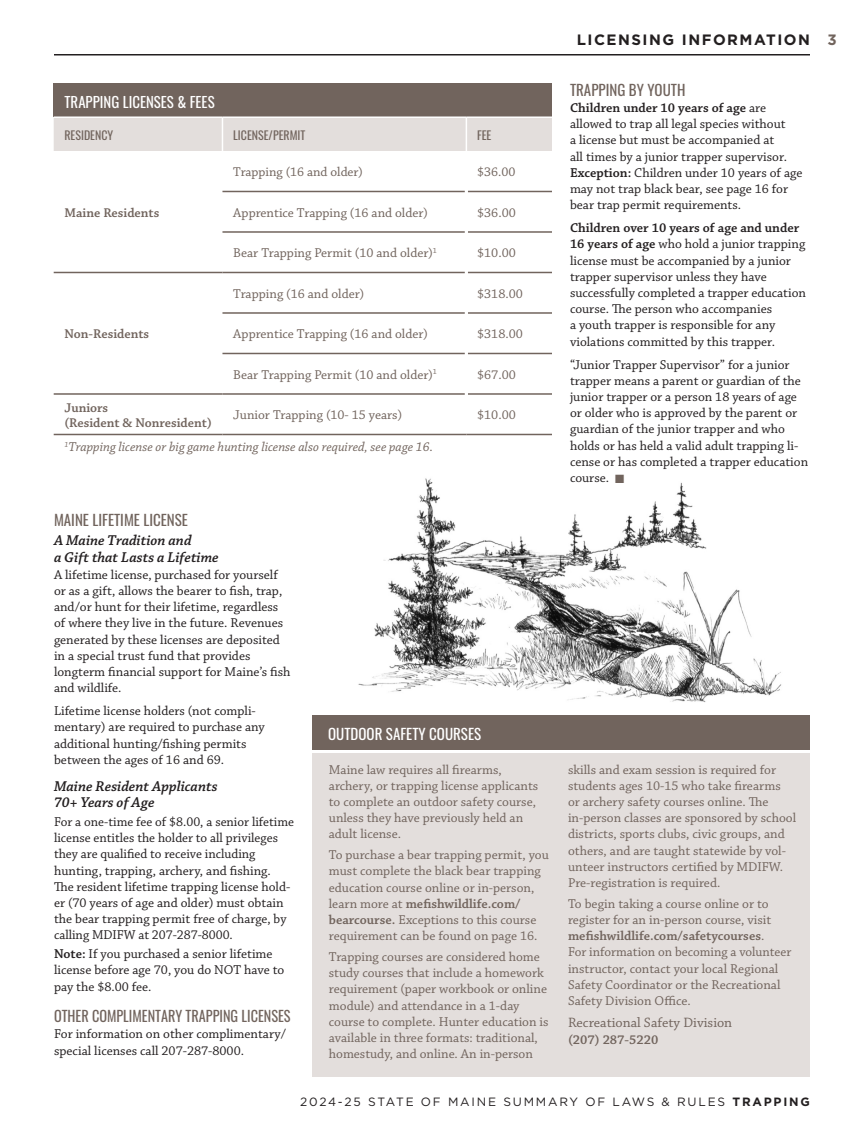
<style>
.page{position:relative;width:864px;height:1134px;background:#fff}
.page>*{position:absolute;margin:0;border:0;box-sizing:border-box;transform-origin:0 0}
.Sub_Head_Serif_after_Head{font:italic 600 15px/16.5px "Chaparral Pro";color:#231f20}
.Sub_Head_Serif{font:italic 600 15px/16.5px "Chaparral Pro";color:#231f20}
.Oswald_Heading{font:15px "Oswald";color:#71645d}
.Oswald_Heading-2{font:15px "Oswald";color:#71645d;scale:.95 1}
.Master_Gotham_Top_Right{font:700 15px "Gotham";letter-spacing:.1em;color:#231f20}
.Feature_Head{font:15px "Oswald";color:#fff}
.t1{font:700 15px "Gotham";color:#71645d}
.Table_Header{font:14.85px "Oswald";color:#fff}
.Feature_Sub_Serif{font:14.25px "Chaparral Pro";color:#71645d}
.Body{font:13.5px/16.2px "Chaparral Pro";color:#231f20}
.Body_Feature{font:13.5px/16.2px "Chaparral Pro";color:#71645d}
.Table_body_1{font:13.5px "Chaparral Pro";color:#71645d}
.Post_Table_Italics{font:italic 13.5px "Chaparral Pro";color:#71645d}
.Bullet_Feature{font:600 13.5px "Chaparral Pro";color:#71645d}
.Table_body_1-2{font:600 13.35px/14.9px "Chaparral Pro";color:#71645d}
.Table_body_1-3{font:13.35px "Chaparral Pro";color:#71645d}
.t2{font:12px "Gotham";letter-spacing:.15em;color:#231f20}
.Table_Subhead{font:11.85px "Oswald";color:#71645d}
.s1{font-weight:600}
.s2{color:#71645d}
.s3{font-weight:700}
</style>
<div class="page">
<hr style="left:54px;top:54px;width:756px;height:2px;background:#231f20">
<img style="left:358px;top:478px;width:424px;height:224px">
<div style="left:54px;top:83px;width:498px;height:34px;background:#71645d"></div>
<div style="left:54px;top:118px;width:498px;height:33px;background:#e3dedc"></div>
<hr style="left:222px;top:191px;width:243px;height:1px;background:#71645d">
<hr style="left:222px;top:231px;width:243px;height:2px;background:#71645d">
<hr style="left:222px;top:312px;width:243px;height:2px;background:#71645d">
<hr style="left:222px;top:353px;width:243px;height:1px;background:#71645d">
<hr style="left:54px;top:116px;width:168px;height:2px;background:#fff">
<hr style="left:222px;top:116px;width:244px;height:2px;background:#fff">
<hr style="left:466px;top:116px;width:86px;height:2px;background:#fff">
<hr style="left:468px;top:191px;width:84px;height:1px;background:#71645d">
<hr style="left:468px;top:231px;width:84px;height:2px;background:#71645d">
<hr style="left:468px;top:312px;width:84px;height:2px;background:#71645d">
<hr style="left:468px;top:353px;width:84px;height:1px;background:#71645d">
<hr style="left:54px;top:272px;width:168px;height:1px;background:#71645d">
<hr style="left:222px;top:272px;width:243px;height:1px;background:#71645d">
<hr style="left:468px;top:272px;width:84px;height:1px;background:#71645d">
<hr style="left:222px;top:393px;width:243px;height:2px;background:#71645d">
<hr style="left:468px;top:393px;width:84px;height:2px;background:#71645d">
<hr style="left:222px;top:118px;width:1px;height:33px;background:#fff">
<hr style="left:466px;top:118px;width:1px;height:33px;background:#fff">
<hr style="left:54px;top:393px;width:168px;height:2px;background:#71645d">
<hr style="left:54px;top:434px;width:168px;height:1px;background:#71645d">
<hr style="left:222px;top:434px;width:244px;height:1px;background:#71645d">
<hr style="left:466px;top:434px;width:86px;height:1px;background:#71645d">
<div style="left:312px;top:753px;width:498px;height:324px;background:#e3dedc"></div>
<div style="left:312px;top:716px;width:498px;height:34px;background:#71645d"></div>
<p class="Table_Header" style="left:64px;top:88px;width:152px">TRAPPING LICENSES &amp; FEES</p>
<p class="Table_Subhead" style="left:64px;top:124px;width:50px">RESIDENCY</p>
<p class="Table_Subhead" style="left:233px;top:124px;width:74px">LICENSE/PERMIT</p>
<p class="Table_Subhead" style="left:477px;top:124px;width:16px">FEE</p>
<p class="Table_body_1-2" style="left:64px;top:205px;width:96px">Maine Residents</p>
<p class="Table_body_1-2" style="left:64px;top:327px;width:86px">Non-Residents</p>
<p class="Table_body_1-3" style="left:233px;top:165px;width:131px">Trapping (16 and older)</p>
<p class="Table_body_1-3" style="left:477px;top:165px;width:40px">$36.00</p>
<p class="Table_body_1" style="left:233px;top:205px;width:196px">Apprentice Trapping (16 and older)</p>
<p class="Table_body_1" style="left:477px;top:205px;width:40px">$36.00</p>
<p class="Table_body_1" style="left:233px;top:245px;width:205px">Bear Trapping Permit (10 and older)<sup>1</sup></p>
<p class="Table_body_1" style="left:477px;top:245px;width:40px">$10.00</p>
<p class="Table_body_1" style="left:233px;top:286px;width:132px">Trapping (16 and older)</p>
<p class="Table_body_1" style="left:477px;top:286px;width:47px">$318.00</p>
<p class="Table_body_1" style="left:233px;top:326px;width:196px">Apprentice Trapping (16 and older)</p>
<p class="Table_body_1" style="left:477px;top:326px;width:47px">$318.00</p>
<p class="Table_body_1" style="left:233px;top:367px;width:205px">Bear Trapping Permit (10 and older)<sup>1</sup></p>
<p class="Table_body_1" style="left:477px;top:367px;width:40px">$67.00</p>
<p class="Table_body_1-2" style="left:64px;top:401px;width:149px">Juniors<br>(Resident &amp; Nonresident)</p>
<p class="Table_body_1" style="left:233px;top:407px;width:170px">Junior Trapping (10- 15 years)</p>
<p class="Table_body_1" style="left:477px;top:407px;width:40px">$10.00</p>
<p class="Post_Table_Italics" style="left:64px;top:440px;width:370px"><sup>1</sup>Trapping license or big game hunting license also required, see page 16.</p>
<p class="Oswald_Heading" style="left:54px;top:506px;width:136px">MAINE LIFETIME LICENSE</p>
<p class="Sub_Head_Serif_after_Head" style="left:54px;top:533px;width:166px">A Maine Tradition and<br>a Gift that Lasts a Lifetime</p>
<p class="Body" style="left:54px;top:567px;width:238px">A lifetime license, purchased for yourself or as a gift, allows the bearer to fish, trap, and/or hunt for their lifetime, regardless of where they live in the future. Revenues generated by these licenses are deposited in a special trust fund that provides longterm financial support for Maine’s fish and wildlife.</p>
<p class="Body" style="left:54px;top:703px;width:212px">Lifetime license holders (not compli&shy;mentary) are required to purchase any additional hunting/fishing permits between the ages of 16 and 69.</p>
<p class="Sub_Head_Serif" style="left:54px;top:778px;width:165px">Maine Resident Applicants<br>70+ Years of Age</p>
<p class="Body" style="left:54px;top:814px;width:242px">For a one-time fee of $8.00, a senior lifetime license entitles the holder to all privileges they are qualified to receive including hunting, trapping, archery, and fishing.<br>The resident lifetime trapping license hold&shy;er (70 years of age and older) must obtain the bear trapping permit free of charge, by calling MDIFW at 207-287-8000.</p>
<p class="Body" style="left:54px;top:946px;width:232px"><span class="s1">Note:</span> If you purchased a senior lifetime license before age 70, you do NOT have to pay the $8.00 fee.</p>
<p class="Oswald_Heading-2" style="left:54px;top:1003px;width:251px">OTHER COMPLIMENTARY TRAPPING LICENSES</p>
<p class="Body" style="left:54px;top:1026px;width:229px">For information on other complimentary/ special licenses call 207-287-8000.</p>
<p class="Feature_Head" style="left:328px;top:721px;width:155px">OUTDOOR SAFETY COURSES</p>
<p class="Body_Feature" style="left:329px;top:762px;width:211px">Maine law requires all firearms, archery, or trapping license applicants to complete an outdoor safety course, unless they have previously held an adult license.</p>
<p class="Body_Feature" style="left:329px;top:847px;width:222px">To purchase a bear trapping permit, you must complete the black bear trapping education course online or in-person, learn more at <span class="s1">mefishwildlife.com/ bearcourse.</span> Exceptions to this course requirement can be found on page 16.</p>
<p class="Body_Feature" style="left:329px;top:949px;width:221px">Trapping courses are considered home study courses that include a homework requirement (paper workbook or online module) and attendance in a 1-day course to complete. Hunter education is available in three formats: traditional, homestudy, and online. An in-person</p>
<p class="Master_Gotham_Top_Right" style="left:577px;top:30px;width:235px">LICENSING INFORMATION</p>
<p class="Oswald_Heading" style="left:570px;top:76px;width:117px">TRAPPING BY YOUTH</p>
<p class="Body" style="left:570px;top:100px;width:234px"><span class="s1">Children under 10 years of age</span> are allowed to trap all legal species without<br>a license but must be accompanied at<br>all times by a junior trapper supervisor.<br><span class="s1">Exception:</span> Children under 10 years of age may not trap black bear, see page 16 for bear trap permit requirements.</p>
<p class="Body" style="left:570px;top:220px;width:238px"><span class="s1">Children over 10 years of age and under 16 years of age</span> who hold a junior trapping license must be accompanied by a junior trapper supervisor unless they have successfully completed a trapper education course. The person who accompanies<br>a youth trapper is responsible for any violations committed by this trapper.</p>
<p class="Body" style="left:570px;top:357px;width:240px">“Junior Trapper Supervisor” for a junior trapper means a parent or guardian of the junior trapper or a person 18 years of age or older who is approved by the parent or guardian of the junior trapper and who holds or has held a valid adult trapping li&shy;cense or has completed a trapper education course. <span class="s2">■</span></p>
<p class="Body_Feature" style="left:568px;top:762px;width:230px">skills and exam session is required for students ages 10-15 who take firearms<br>or archery safety courses online. The in-person classes are sponsored by school districts, sports clubs, civic groups, and others, and are taught statewide by vol&shy;unteer instructors certified by MDIFW.<br>Pre-registration is required.</p>
<p class="Body_Feature" style="left:568px;top:896px;width:225px">To begin taking a course online or to register for an in-person course, visit <span class="s1">mefishwildlife.com/safetycourses</span>.<br>For information on becoming a volunteer instructor, contact your local Regional Safety Coordinator or the Recreational Safety Division Office.</p>
<p class="Feature_Sub_Serif" style="left:568px;top:1014px;width:166px">Recreational Safety Division</p>
<p class="Bullet_Feature" style="left:568px;top:1032px;width:92px">(207) 287-5220</p>
<p class="t2" style="left:300px;top:1095px;width:511px">2024-25 STATE OF MAINE SUMMARY OF LAWS &amp; RULES <span class="s3">TRAPPING</span></p>
<p class="t1" style="left:828px;top:30px;width:11px">3</p>
</div>
